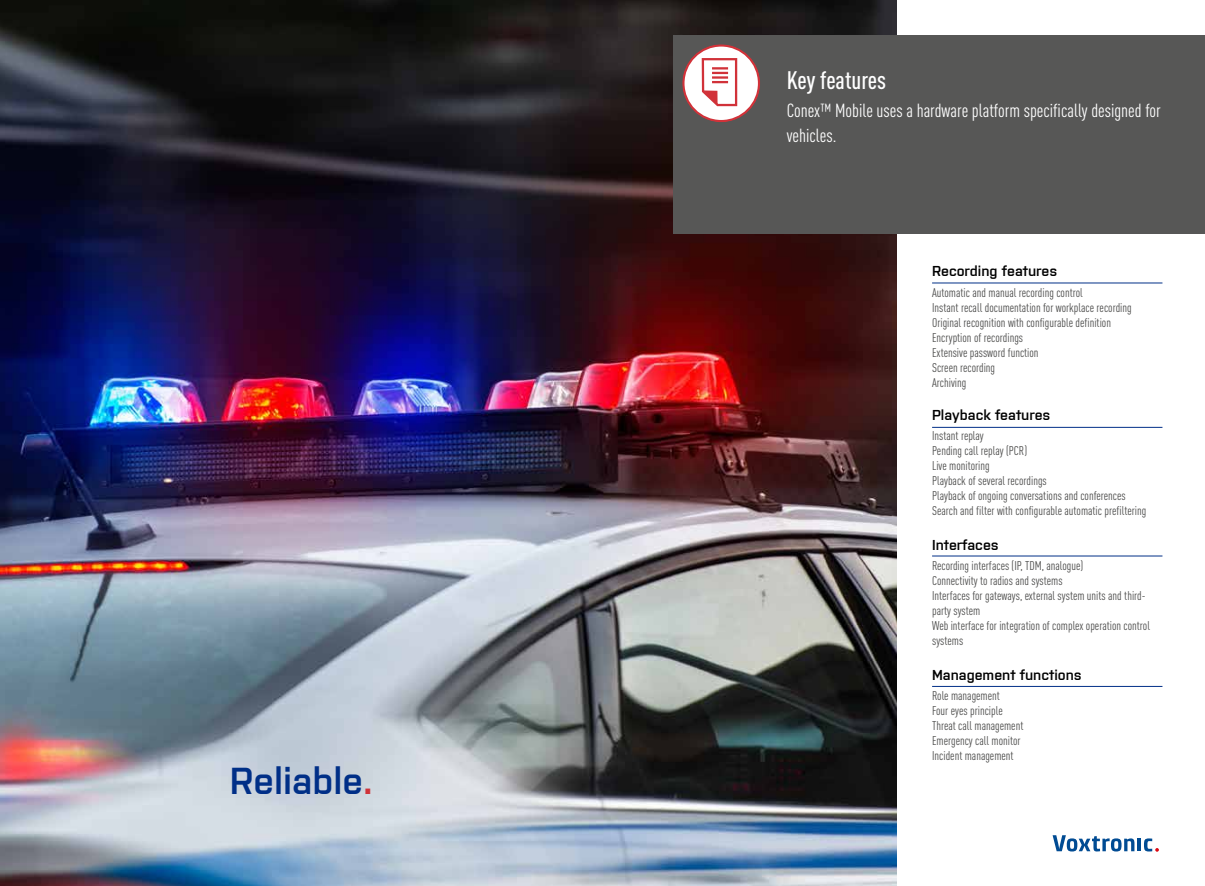
<style>
.page{position:relative;width:1205px;height:886px;background:#fff}
.page>*{position:absolute;margin:0;border:0;box-sizing:border-box;transform-origin:0 0}
.t1{font:600 37.5px "Purista";color:#002f87}
.t2{font:500 condensed 25px "DIN Pro";color:#fff}
.t3{font:condensed 18.75px/25px "DIN Pro";color:#fff}
.t4{font:600 14.38px "Purista";color:#000}
.t5{font:condensed 12.5px/15px "DIN Pro";color:#4a4a49}
.s1{color:#cf3339}
</style>
<div class="page">
<img style="left:0;top:0;width:896px;height:886px">
<div style="left:673px;top:35px;width:532px;height:199px;background:#575756"></div>
<svg style="left:682px;top:44px;width:78px;height:78px"></svg>
<hr style="left:932px;top:283px;width:230px;height:1px;background:#002f87">
<hr style="left:932px;top:427px;width:230px;height:1px;background:#002f87">
<hr style="left:932px;top:556px;width:230px;height:1px;background:#002f87">
<hr style="left:932px;top:686px;width:230px;height:1px;background:#002f87">
<svg style="left:1052px;top:835px;width:82px;height:16px"></svg>
<hr style="left:1137px;top:839px;width:4px;height:12px;background:#004b93">
<svg style="left:1144px;top:838px;width:15px;height:14px"></svg>
<h1 class="t1" style="left:230px;top:753px;width:144px">Reliable<span class="s1">.</span></h1>
<h2 class="t2" style="left:787px;top:61px;width:101px">Key features</h2>
<h3 class="t3" style="left:787px;top:97px;width:375px">Conex™ Mobile uses a hardware platform specifically designed for vehicles.</h3>
<p class="t4" style="left:932px;top:261px;width:127px">Recording features</p>
<p class="t5" style="left:932px;top:284px;width:201px">Automatic and manual recording control<br>Instant recall documentation for workplace recording Original recognition with configurable definition Encryption of recordings<br>Extensive password function<br>Screen recording<br>Archiving</p>
<p class="t4" style="left:932px;top:404px;width:120px">Playback features</p>
<p class="t5" style="left:932px;top:427px;width:216px">Instant replay<br>Pending call replay (PCR)<br>Live monitoring<br>Playback of several recordings<br>Playback of ongoing conversations and conferences Search and filter with configurable automatic prefiltering</p>
<p class="t4" style="left:932px;top:534px;width:68px">Interfaces</p>
<p class="t5" style="left:932px;top:557px;width:219px">Recording interfaces (IP, TDM, analogue)<br>Connectivity to radios and systems<br>Interfaces for gateways, external system units and third&shy;party system<br>Web interface for integration of complex operation control systems</p>
<p class="t4" style="left:932px;top:664px;width:151px">Management functions</p>
<p class="t5" style="left:932px;top:687px;width:93px">Role management<br>Four eyes principle<br>Threat call management<br>Emergency call monitor<br>Incident management</p>
</div>
